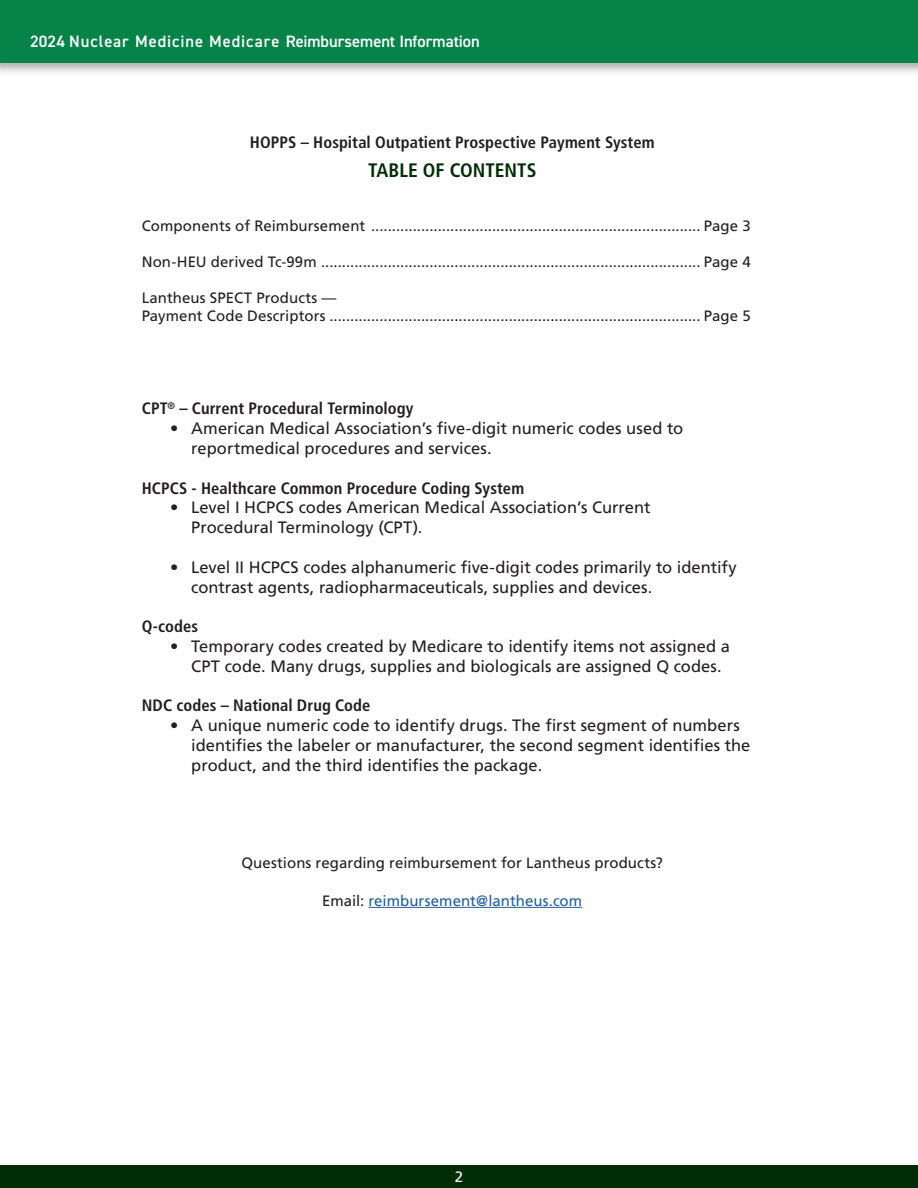
<style>
.page{position:relative;width:918px;height:1188px;background:#fff}
.page>*{position:absolute;margin:0;border:0;box-sizing:border-box;transform-origin:0 0}
.t1{font:700 condensed 19.5px "Frutiger LT Std";color:#002d05}
.t2{font:16.5px/19.8px "Frutiger LT Std";color:#231f20}
.t3{font:700 condensed 16.5px "Frutiger LT Std";letter-spacing:.005em;color:#231f20}
.t4{font:600 16.5px "DIN2014";letter-spacing:.015em;color:#fff}
.t5{font:15px/18px "Frutiger LT Std";letter-spacing:.005em;color:#231f20}
.t6{font:15px "Frutiger LT Std";color:#215e9e}
.t7{font:15px "Frutiger LT Std";color:#fff}
.s1{color:#231f20}
</style>
<div class="page">
<div style="left:0;top:1162px;width:918px;height:26px;background:#fbfbfb"></div>
<div style="left:0;top:1165px;width:918px;height:23px;background:#002d05"></div>
<div style="left:0;top:0;width:918px;height:76px;background:#231f20;opacity:.35"></div>
<div style="left:0;top:0;width:918px;height:63px;background:#058348"></div>
<hr style="left:368px;top:907px;width:214px;height:1px;background:#215e9e">
<p class="t4" style="left:30px;top:31px;width:451px">2024 Nuclear Medicine Medicare Reimbursement Information</p>
<p class="t3" style="left:250px;top:133px;width:406px">HOPPS – Hospital Outpatient Prospective Payment System</p>
<p class="t1" style="left:368px;top:158px;width:170px">TABLE OF CONTENTS</p>
<p class="t5" style="left:142px;top:216px;width:610px">Components of Reimbursement ............................................................................... Page 3</p>
<p class="t5" style="left:142px;top:252px;width:610px">Non-HEU derived Tc-99m ........................................................................................... Page 4</p>
<p class="t5" style="left:142px;top:288px;width:610px">Lantheus SPECT Products —<br>Payment Code Descriptors ......................................................................................... Page 5</p>
<p class="t3" style="left:142px;top:399px;width:273px">CPT<sup>®</sup> – Current Procedural Terminology</p>
<p class="t2" style="left:191px;top:419px;width:494px;text-indent:-21px">• American Medical Association’s five-digit numeric codes used to reportmedical procedures and services.</p>
<p class="t3" style="left:142px;top:478px;width:384px">HCPCS - Healthcare Common Procedure Coding System</p>
<p class="t2" style="left:191px;top:498px;width:461px;text-indent:-21px">• Level I HCPCS codes American Medical Association’s Current<br>Procedural Terminology (CPT).</p>
<p class="t2" style="left:191px;top:557px;width:547px;text-indent:-21px">• Level II HCPCS codes alphanumeric five-digit codes primarily to identify contrast agents, radiopharmaceuticals, supplies and devices.</p>
<p class="t3" style="left:142px;top:617px;width:58px">Q-codes</p>
<p class="t2" style="left:191px;top:636px;width:540px;text-indent:-21px">• Temporary codes created by Medicare to identify items not assigned a<br>CPT code. Many drugs, supplies and biologicals are assigned Q codes.</p>
<p class="t3" style="left:142px;top:696px;width:230px">NDC codes – National Drug Code</p>
<p class="t2" style="left:191px;top:716px;width:561px;text-indent:-21px">• A unique numeric code to identify drugs. The first segment of numbers identifies the labeler or manufacturer, the second segment identifies the product, and the third identifies the package.</p>
<p class="t5" style="left:241px;top:854px;width:423px">Questions regarding reimbursement for Lantheus products?</p>
<p class="t6" style="left:322px;top:892px;width:262px"><span class="s1">Email:</span> reimbursement@lantheus.com</p>
<p class="t7" style="left:455px;top:1168px;width:10px">2</p>
</div>
